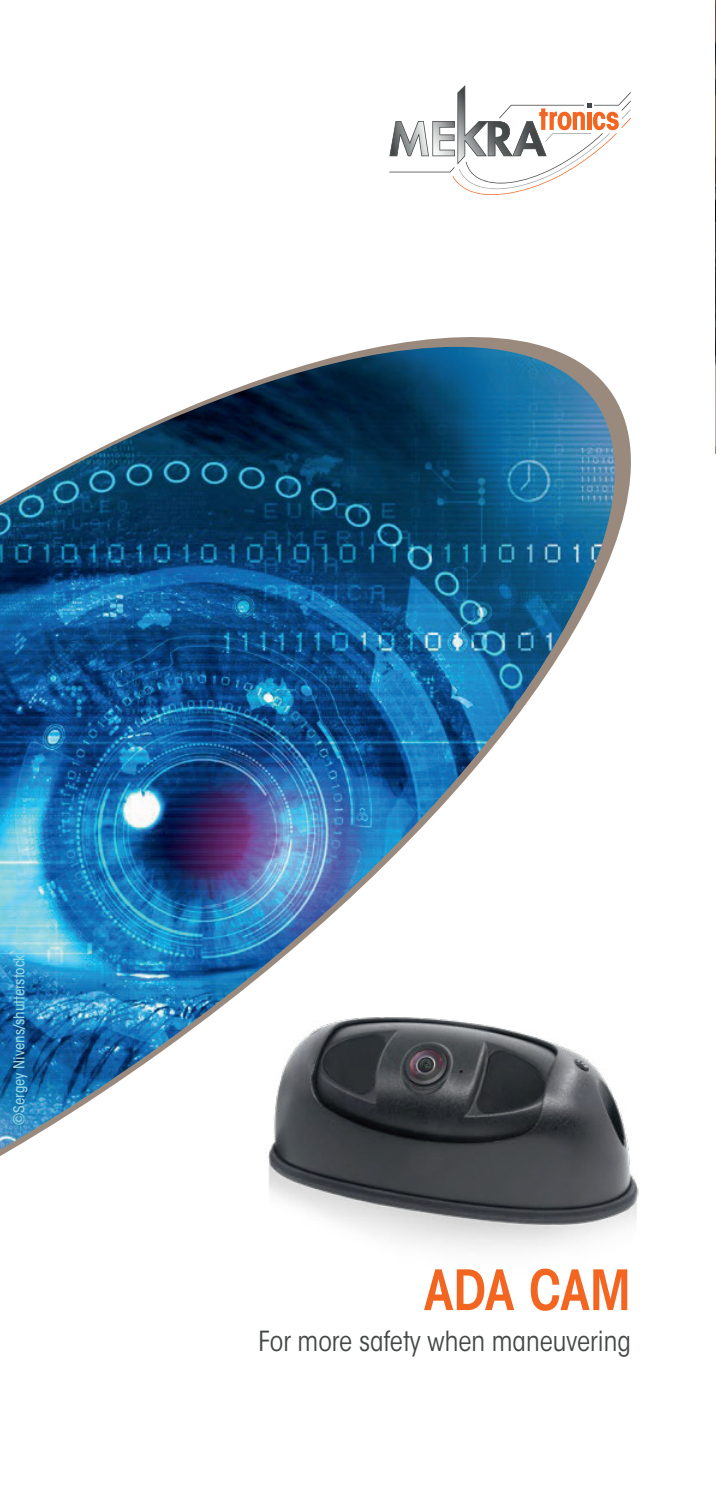
<style>
.page{position:relative;width:716px;height:1489px;background:#fff}
.page>*{position:absolute;margin:0;border:0;box-sizing:border-box;transform-origin:0 0}
.t1{font:600 condensed 55px "ITC Avant Garde Std";letter-spacing:-.01em;color:#f36622}
.t2{font:condensed 27.5px "ITC Avant Garde Std";color:#454848}
.t3{font:500 condensed 15px "ITC Avant Garde Std";color:#94d6e0}
</style>
<div class="page">
<img style="left:0;top:347px;width:631px;height:802px">
<img style="left:715px;top:0;width:1px;height:446px">
<svg style="left:389px;top:85px;width:242px;height:110px"></svg>
<img style="left:244px;top:1012px;width:395px;height:236px">
<p class="t3" style="left:10px;top:1124px;width:201px;rotate:-90deg">©Sergey Nivens/shutterstock.com</p>
<h1 class="t1" style="left:424px;top:1255px;width:208px">ADA CAM</h1>
<h2 class="t2" style="left:258px;top:1323px;width:374px">For more safety when maneuvering</h2>
</div>
